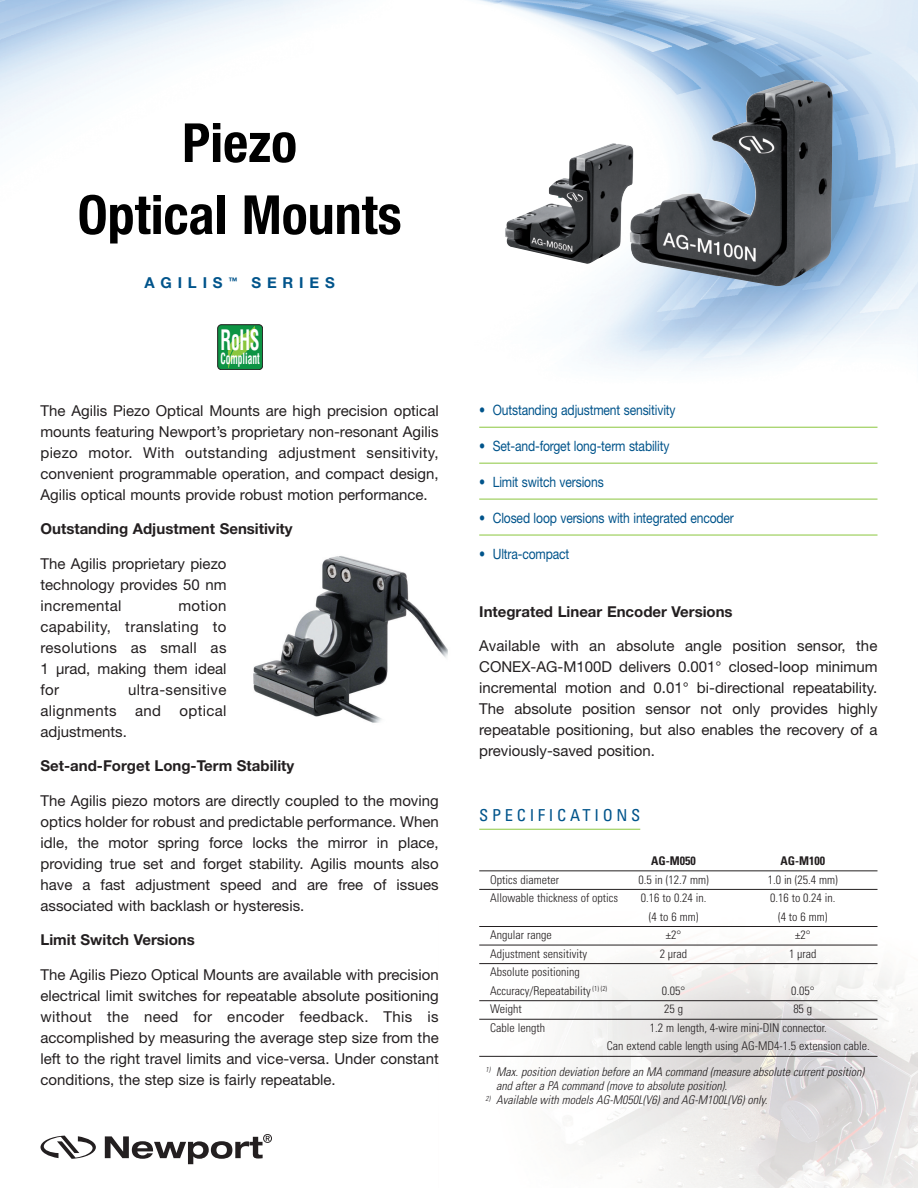
<style>
.page{position:relative;width:918px;height:1188px;background:#fff}
.page>*{position:absolute;margin:0;border:0;box-sizing:border-box;transform-origin:0 0}
.t1{font:700 condensed 54px/72px "Helvetica Neue";color:#000;text-align:center}
.t2{font:700 condensed 27.45px "Helvetica";color:#fff;scale:.64 1}
.t3{font:condensed 16.5px "Univers";letter-spacing:.22em;color:#00548b}
.t4{font:15px/21px "Helvetica Neue";color:#231f20;text-align:justify}
.t5{font:700 15px "Helvetica Neue";color:#231f20}
.t6{font:700 15px "Helvetica Neue";letter-spacing:.39em;color:#00548b}
.t7{font:700 condensed 15px "Helvetica";letter-spacing:-.01em;color:#fff;scale:.64 1}
.t8{font:14.25px "Helvetica Neue";letter-spacing:-.01em;color:#00548b;scale:.85 1}
.t9{font:300 condensed 12px/18.6px "Univers";color:#231f20}
.t10{font:italic 300 condensed 12px/14.4px "Univers";color:#231f20}
.t11{font:700 condensed 12px "Univers";color:#231f20}
</style>
<div class="page">
<img style="left:479px;top:871px;width:439px;height:317px">
<img style="left:0;top:0;width:918px;height:371px">
<svg style="left:40px;top:1136px;width:56px;height:23px"></svg>
<svg style="left:105px;top:1134px;width:167px;height:30px"></svg>
<div style="left:218px;top:325px;width:45px;height:45px;background:#0d9444;border-radius:4px"></div>
<div style="left:217px;top:324px;width:46px;height:46px;border:1px solid #231f20;border-radius:4px"></div>
<svg style="left:227px;top:326px;width:29px;height:42px"></svg>
<img style="left:505px;top:80px;width:328px;height:206px">
<hr style="left:479px;top:427px;width:399px;height:1px;background:#8bc63e">
<hr style="left:479px;top:463px;width:399px;height:1px;background:#8bc63e">
<hr style="left:479px;top:499px;width:399px;height:1px;background:#8bc63e">
<hr style="left:479px;top:535px;width:399px;height:1px;background:#8bc63e">
<hr style="left:479px;top:870px;width:399px;height:1px;background:#231f20">
<hr style="left:479px;top:889px;width:399px;height:1px;background:#231f20">
<hr style="left:479px;top:926px;width:399px;height:1px;background:#231f20">
<hr style="left:479px;top:945px;width:399px;height:1px;background:#231f20">
<hr style="left:479px;top:963px;width:399px;height:1px;background:#231f20">
<hr style="left:479px;top:1000px;width:399px;height:1px;background:#231f20">
<hr style="left:479px;top:1019px;width:399px;height:1px;background:#231f20">
<hr style="left:479px;top:1056px;width:399px;height:1px;background:#231f20">
<hr style="left:479px;top:829px;width:161px;height:1px;background:#8bc63e">
<img style="left:253px;top:556px;width:195px;height:167px">
<h1 class="t1" style="left:78px;top:111px;width:325px">Piezo<br>Optical Mounts</h1>
<p class="t6" style="left:144px;top:273px;width:192px">Agilis <sup>™</sup> series</p>
<h2 class="t2" style="left:221px;top:330px;width:63px">RoHS</h2>
<p class="t7" style="left:221px;top:353px;width:63px">Compliant</p>
<p class="t4" style="left:40px;top:401px;width:400px">The Agilis Piezo Optical Mounts are high precision optical mounts featuring Newport’s proprietary non-resonant Agilis piezo motor. With outstanding adjustment sensitivity, convenient programmable operation, and compact design, Agilis optical mounts provide robust motion performance.</p>
<p class="t5" style="left:41px;top:523px;width:254px">Outstanding Adjustment Sensitivity</p>
<p class="t4" style="left:41px;top:554px;width:188px">The Agilis proprietary piezo technology provides 50 nm incremental</p>
<p class="t4" style="left:41px;top:596px;width:188px;text-indent:138px">motion capability, translating to resolutions as small as 1 µrad, making them ideal for</p>
<p class="t4" style="left:41px;top:680px;width:188px;text-indent:88px">ultra-sensitive alignments and optical adjustments.</p>
<p class="t5" style="left:41px;top:760px;width:255px">Set-and-Forget Long-Term Stability</p>
<p class="t4" style="left:40px;top:791px;width:400px">The Agilis piezo motors are directly coupled to the moving optics holder for robust and predictable performance. When idle, the motor spring force locks the mirror in place, providing true set and forget stability. Agilis mounts also have a fast adjustment speed and are free of issues associated with backlash or hysteresis.</p>
<p class="t5" style="left:41px;top:934px;width:156px">Limit Switch Versions</p>
<p class="t4" style="left:40px;top:965px;width:400px">The Agilis Piezo Optical Mounts are available with precision electrical limit switches for repeatable absolute positioning without the need for encoder feedback. This is accomplished by measuring the average step size from the left to the right travel limits and vice-versa. Under constant conditions, the step size is fairly repeatable.</p>
<p class="t8" style="left:479px;top:405px;width:233px">• Outstanding adjustment sensitivity</p>
<p class="t8" style="left:479px;top:441px;width:225px">• Set-and-forget long-term stability</p>
<p class="t8" style="left:479px;top:477px;width:148px">• Limit switch versions</p>
<p class="t8" style="left:479px;top:513px;width:301px">• Closed loop versions with integrated encoder</p>
<p class="t8" style="left:479px;top:549px;width:108px">• Ultra-compact</p>
<p class="t5" style="left:479px;top:606px;width:255px">Integrated Linear Encoder Versions</p>
<p class="t4" style="left:479px;top:637px;width:400px">Available with an absolute angle position sensor, the CONEX-AG-M100D delivers 0.001° closed-loop minimum incremental motion and 0.01° bi-directional repeatability.<br>The absolute position sensor not only provides highly repeatable positioning, but also enables the recovery of a previously-saved position.</p>
<p class="t3" style="left:479px;top:809px;width:163px">SPECIFICATIONS</p>
<p class="t11" style="left:651px;top:856px;width:46px">AG-M050</p>
<p class="t11" style="left:780px;top:856px;width:46px">AG-M100</p>
<p class="t9" style="left:490px;top:871px;width:70px">Optics diameter</p>
<p class="t9" style="left:639px;top:871px;width:72px">0.5 in (12.7 mm)</p>
<p class="t9" style="left:768px;top:871px;width:72px">1.0 in (25.4 mm)</p>
<p class="t9" style="left:490px;top:890px;width:130px">Allowable thickness of optics</p>
<p class="t9" style="left:641px;top:890px;width:67px">0.16 to 0.24 in.</p>
<p class="t9" style="left:770px;top:890px;width:67px">0.16 to 0.24 in.</p>
<p class="t9" style="left:649px;top:908px;width:51px">(4 to 6 mm)</p>
<p class="t9" style="left:778px;top:908px;width:51px">(4 to 6 mm)</p>
<p class="t9" style="left:490px;top:927px;width:63px">Angular range</p>
<p class="t9" style="left:666px;top:927px;width:17px">±2°</p>
<p class="t9" style="left:795px;top:927px;width:17px">±2°</p>
<p class="t9" style="left:490px;top:945px;width:98px">Adjustment sensitivity</p>
<p class="t9" style="left:660px;top:945px;width:29px">2 µrad</p>
<p class="t9" style="left:789px;top:945px;width:29px">1 µrad</p>
<p class="t9" style="left:490px;top:964px;width:118px">Absolute positioning<br>Accuracy/Repeatability <sup>(1)</sup> <sup>(2)</sup></p>
<p class="t9" style="left:662px;top:982px;width:25px">0.05°</p>
<p class="t9" style="left:791px;top:982px;width:25px">0.05°</p>
<p class="t9" style="left:490px;top:1001px;width:33px">Weight</p>
<p class="t9" style="left:664px;top:1001px;width:20px">25 g</p>
<p class="t9" style="left:793px;top:1001px;width:20px">85 g</p>
<p class="t9" style="left:490px;top:1019px;width:56px">Cable length</p>
<p class="t9" style="left:607px;top:1019px;width:265px;text-align:center">1.2 m length, 4-wire mini-DIN connector.<br>Can extend cable length using AG-MD4-1.5 extension cable.</p>
<p class="t10" style="left:496px;top:1065px;width:369px;text-indent:-11px"><sup>1)</sup> Max. position deviation before an MA command (measure absolute current position) and after a PA command (move to absolute position).</p>
<p class="t10" style="left:486px;top:1094px;width:283px"><sup>2)</sup> Available with models AG-M050L(V6) and AG-M100L(V6) only.</p>
</div>
